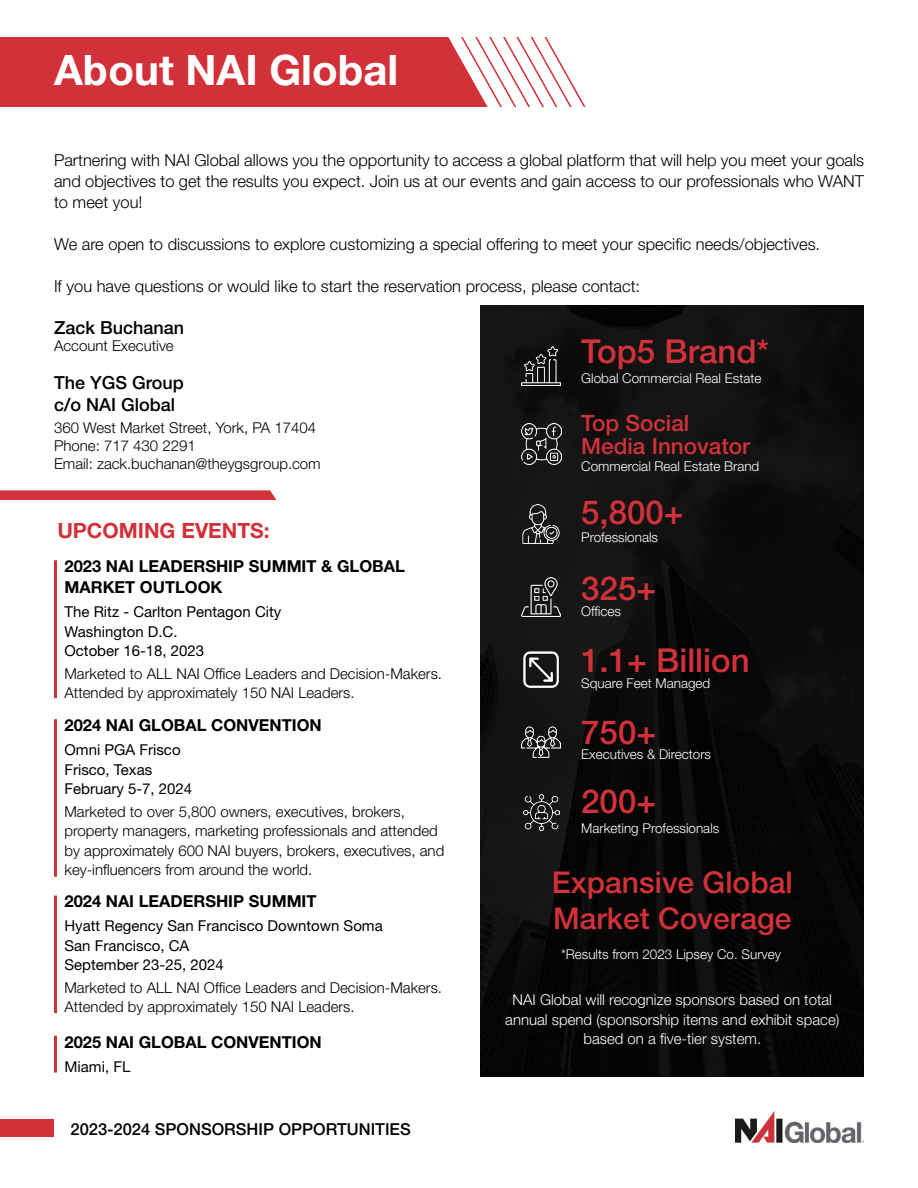
<style>
.page{position:relative;width:918px;height:1188px;background:#fff}
.page>*{position:absolute;margin:0;border:0;box-sizing:border-box;transform-origin:0 0}
.t1{font:700 42px "Helvetica Neue LT Std";color:#fff}
.t2{font:500 33px/72.2px "Helvetica Neue LT Std";color:#d3313a}
.t3{font:500 30px/36px "Helvetica Neue LT Std";color:#d3313a}
.t4{font:500 22.5px/22.6px "Helvetica Neue LT Std";color:#d3313a}
.t5{font:700 21px "Helvetica Neue LT Std";color:#d3313a}
.t6{font:500 18px/21.6px "Helvetica Neue LT Std";color:#000}
.t7{font:300 16.5px/21px "Helvetica Neue LT Std";color:#000;text-align:justify}
.t8{font:700 16.5px/21px "Helvetica Neue LT Std";color:#000}
.t9{font:500 16.5px "Helvetica Neue LT Std";color:#000}
.t10{font:300 15px/19.5px "Helvetica Neue LT Std";color:#000}
.t11{font:15px/19.5px "Helvetica Neue LT Std";color:#000}
.t12{font:300 15px/19.5px "Helvetica Neue LT Std";color:#fff;text-align:center}
.t13{font:300 13.5px "Helvetica Neue LT Std";color:#fff}
</style>
<div class="page">
<img style="left:735px;top:1112px;width:129px;height:31px">
<div style="left:0;top:1120px;width:54px;height:17px;background:#d3313a"></div>
<svg style="left:0;top:490px;width:276px;height:10px;background:#d53b43"></svg>
<div style="left:0;top:37px;width:66px;height:70px;background:#d3313a"></div>
<svg style="left:554px;top:51px;width:32px;height:56px"></svg>
<svg style="left:108px;top:37px;width:446px;height:70px"></svg>
<hr style="left:54px;top:560px;width:3px;height:138px;background:#d3313a">
<hr style="left:54px;top:719px;width:3px;height:158px;background:#d3313a">
<hr style="left:54px;top:896px;width:3px;height:117px;background:#d3313a">
<hr style="left:54px;top:1036px;width:3px;height:37px;background:#d3313a">
<div style="left:481px;top:306px;width:383px;height:771px;background:#0b0b0b"></div>
<img style="left:522px;top:347px;width:38px;height:38px">
<img style="left:521px;top:424px;width:40px;height:40px">
<img style="left:522px;top:504px;width:38px;height:39px">
<img style="left:522px;top:578px;width:39px;height:39px">
<img style="left:523px;top:651px;width:37px;height:37px">
<img style="left:522px;top:726px;width:38px;height:32px">
<img style="left:523px;top:795px;width:36px;height:36px">
<h1 class="t1" style="left:54px;top:44px;width:346px">About NAI Global</h1>
<p class="t7" style="left:54px;top:149px;width:812px">Partnering with NAI Global allows you the opportunity to access a global platform that will help you meet your goals and objectives to get the results you expect. Join us at our events and gain access to our professionals who WANT to meet you!</p>
<p class="t7" style="left:54px;top:233px;width:768px">We are open to discussions to explore customizing a special offering to meet your specific needs/objectives.</p>
<p class="t7" style="left:54px;top:275px;width:588px">If you have questions or would like to start the reservation process, please contact:</p>
<p class="t6" style="left:54px;top:316px;width:132px">Zack Buchanan</p>
<p class="t10" style="left:54px;top:335px;width:121px">Account Executive</p>
<p class="t6" style="left:54px;top:372px;width:131px">The YGS Group c/o NAI Global</p>
<p class="t10" style="left:54px;top:419px;width:268px;line-height:18px">360 West Market Street, York, PA 17404<br>Phone: 717 430 2291<br>Email: zack.buchanan@theygsgroup.com</p>
<h2 class="t2" style="left:581px;top:315px;width:189px">Top5 Brand*</h2>
<p class="t13" style="left:581px;top:370px;width:182px">Global Commercial Real Estate</p>
<h3 class="t4" style="left:581px;top:412px;width:170px">Top Social<br>Media Innovator</h3>
<p class="t13" style="left:581px;top:458px;width:180px">Commercial Real Estate Brand</p>
<h3 class="t5" style="left:57px;top:518px;width:214px">UPCOMING EVENTS:</h3>
<p class="t8" style="left:64px;top:555px;width:342px">2023 NAI LEADERSHIP SUMMIT &amp; GLOBAL<br>MARKET OUTLOOK</p>
<p class="t11" style="left:64px;top:602px;width:218px">The Ritz - Carlton Pentagon City<br>Washington D.C.<br>October 16-18, 2023</p>
<p class="t10" style="left:64px;top:663px;width:379px">Marketed to ALL NAI Office Leaders and Decision-Makers.<br>Attended by approximately 150 NAI Leaders.</p>
<p class="t8" style="left:64px;top:714px;width:259px">2024 NAI GLOBAL CONVENTION</p>
<p class="t11" style="left:64px;top:740px;width:129px">Omni PGA Frisco<br>Frisco, Texas<br>February 5-7, 2024</p>
<p class="t10" style="left:64px;top:801px;width:381px">Marketed to over 5,800 owners, executives, brokers, property managers, marketing professionals and attended by approximately 600 NAI buyers, brokers, executives, and key-influencers from around the world.</p>
<p class="t8" style="left:64px;top:891px;width:254px">2024 NAI LEADERSHIP SUMMIT</p>
<p class="t11" style="left:64px;top:916px;width:320px">Hyatt Regency San Francisco Downtown Soma<br>San Francisco, CA<br>September 23-25, 2024</p>
<p class="t10" style="left:64px;top:977px;width:379px">Marketed to ALL NAI Office Leaders and Decision-Makers.<br>Attended by approximately 150 NAI Leaders.</p>
<p class="t8" style="left:64px;top:1031px;width:259px">2025 NAI GLOBAL CONVENTION</p>
<p class="t11" style="left:64px;top:1056px;width:67px">Miami, FL</p>
<p class="t9" style="left:70px;top:1119px;width:342px">2023-2024 SPONSORSHIP OPPORTUNITIES</p>
<h2 class="t2" style="left:581px;top:476px;width:104px">5,800+</h2>
<p class="t13" style="left:581px;top:529px;width:78px">Professionals</p>
<h2 class="t2" style="left:581px;top:552px;width:170px">325+<br>1.1+ Billion<br>750+</h2>
<p class="t13" style="left:581px;top:603px;width:41px">Offices</p>
<p class="t13" style="left:581px;top:675px;width:131px">Square Feet Managed</p>
<p class="t13" style="left:581px;top:746px;width:131px">Executives &amp; Directors</p>
<h2 class="t2" style="left:581px;top:765px;width:76px">200+</h2>
<p class="t13" style="left:581px;top:820px;width:140px">Marketing Professionals</p>
<h3 class="t3" style="left:552px;top:864px;width:242px">Expansive Global<br>Market Coverage</h3>
<p class="t13" style="left:561px;top:946px;width:222px">*Results from 2023 Lipsey Co. Survey</p>
<p class="t12" style="left:505px;top:990px;width:336px">NAI Global will recognize sponsors based on total annual spend (sponsorship items and exhibit space) based on a five-tier system.</p>
</div>
